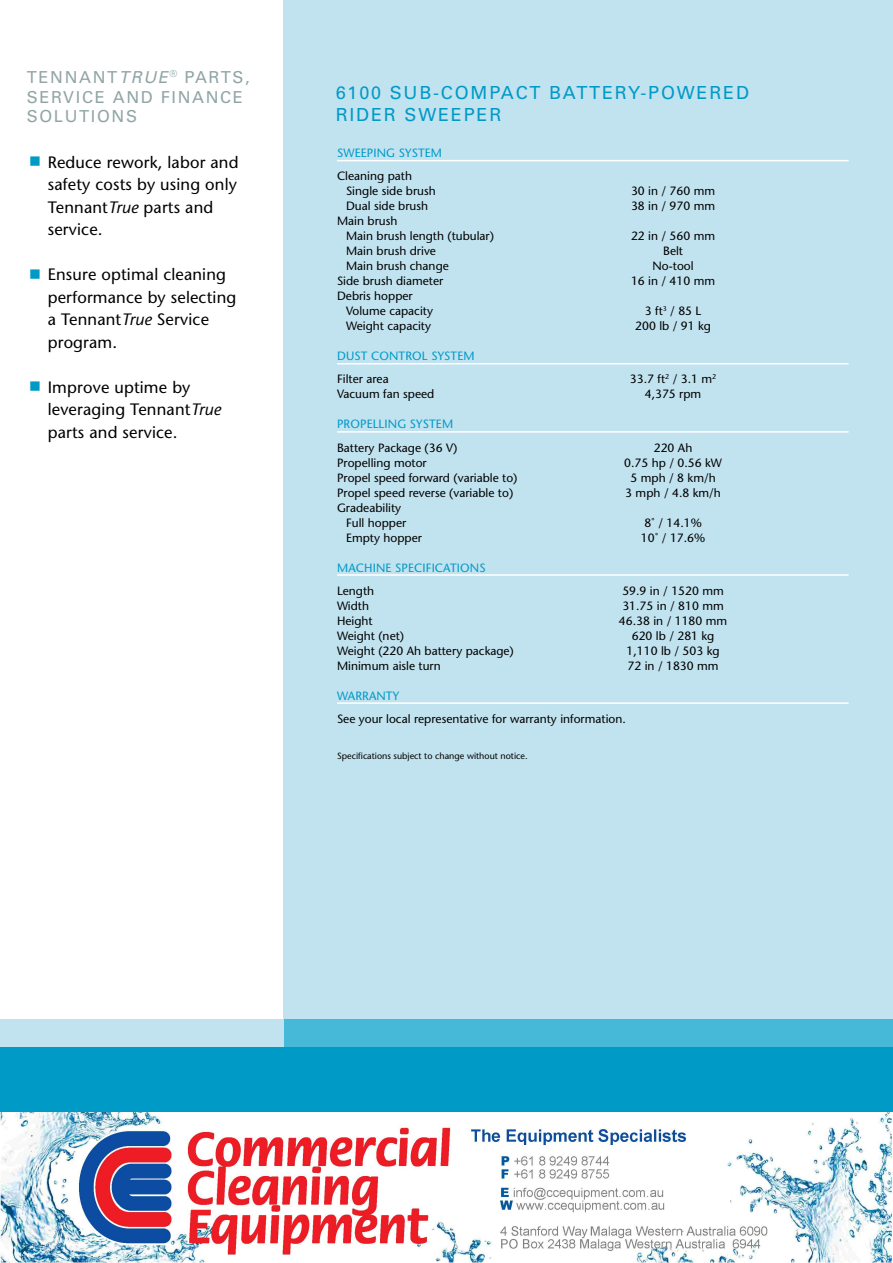
<style>
.page{position:relative;width:893px;height:1263px;background:#fff}
.page>*{position:absolute;margin:0;border:0;box-sizing:border-box;transform-origin:0 0}
.t1{font:18px/21.6px "Univers";letter-spacing:.1em;color:#009ac7}
.t2{font:16.5px/22.5px "Stone Sans";letter-spacing:.01em;color:#000}
.t3{font:16.5px/19.8px "Univers";letter-spacing:.1em;color:#91a5a5}
.t4{font:12px/15px "Stone Sans";color:#000}
.t5{font:12px "Stone Sans";letter-spacing:.01em;color:#009ac7}
.t6{font:9px "Stone Sans";color:#000}
.s1{font-style:italic}
</style>
<div class="page">
<div style="left:283px;top:0;width:610px;height:1033px;background:#c1e2ef"></div>
<div style="left:0;top:1046px;width:893px;height:217px;background:#009ac7"></div>
<div style="left:283px;top:1019px;width:610px;height:27px;background:#46b9d9"></div>
<div style="left:0;top:1019px;width:283px;height:27px;background:#c1e2ef"></div>
<hr style="left:337px;top:160px;width:512px;height:1px;background:#fff">
<hr style="left:337px;top:363px;width:512px;height:1px;background:#fff">
<hr style="left:337px;top:431px;width:512px;height:2px;background:#fff">
<hr style="left:337px;top:574px;width:512px;height:2px;background:#fff">
<hr style="left:337px;top:702px;width:512px;height:2px;background:#fff">
<img style="left:1px;top:1112px;width:892px;height:150px">
<h2 class="t3" style="left:27px;top:67px;width:225px">TENNANT<span class="s1">TRUE</span><sup>®</sup> PARTS,<br>SERVICE AND FINANCE<br>SOLUTIONS</h2>
<h2 class="t2" style="left:48px;top:151px;width:192px">Reduce rework, labor and safety costs by using only<br>Tennant<span class="s1">True</span> parts and service.</h2>
<h2 class="t2" style="left:48px;top:263px;width:190px">Ensure optimal cleaning performance by selecting a Tennant<span class="s1">True</span> Service program.</h2>
<h2 class="t2" style="left:48px;top:376px;width:175px">Improve uptime by leveraging Tennant<span class="s1">True </span>parts and service.</h2>
<h1 class="t1" style="left:336px;top:82px;width:415px">6100 SUB-COMPACT BATTERY-POWERED<br>RIDER SWEEPER</h1>
<p class="t5" style="left:337px;top:146px;width:106px">SWEEPING SYSTEM</p>
<p class="t4" style="left:346px;top:169px;width:91px;text-indent:-9px">Cleaning path<br>Single side brush</p>
<p class="t4" style="left:631px;top:184px;width:86px">30 in / 760 mm</p>
<p class="t4" style="left:346px;top:199px;width:84px">Dual side brush</p>
<p class="t4" style="left:631px;top:199px;width:86px">38 in / 970 mm</p>
<p class="t4" style="left:346px;top:214px;width:149px;text-indent:-9px">Main brush<br>Main brush length (tubular)</p>
<p class="t4" style="left:631px;top:229px;width:86px">22 in / 560 mm</p>
<p class="t4" style="left:346px;top:244px;width:91px">Main brush drive</p>
<p class="t4" style="left:663px;top:244px;width:21px">Belt</p>
<p class="t4" style="left:346px;top:259px;width:104px">Main brush change</p>
<p class="t4" style="left:653px;top:259px;width:42px">No-tool</p>
<p class="t4" style="left:337px;top:274px;width:108px">Side brush diameter</p>
<p class="t4" style="left:631px;top:274px;width:86px">16 in / 410 mm</p>
<p class="t4" style="left:346px;top:289px;width:88px;text-indent:-9px">Debris hopper<br>Volume capacity</p>
<p class="t4" style="left:645px;top:304px;width:58px">3 ft<sup>3</sup> / 85 L</p>
<p class="t4" style="left:346px;top:319px;width:86px">Weight capacity</p>
<p class="t4" style="left:635px;top:319px;width:77px">200 lb / 91 kg</p>
<p class="t5" style="left:337px;top:349px;width:139px">DUST CONTROL SYSTEM</p>
<p class="t4" style="left:337px;top:372px;width:53px">Filter area</p>
<p class="t4" style="left:630px;top:372px;width:88px">33.7 ft<sup>2</sup> / 3.1 m<sup>2</sup></p>
<p class="t4" style="left:337px;top:387px;width:99px">Vacuum fan speed</p>
<p class="t4" style="left:645px;top:387px;width:58px">4,375 rpm</p>
<p class="t5" style="left:337px;top:417px;width:118px">PROPELLING SYSTEM</p>
<p class="t4" style="left:337px;top:440px;width:122px">Battery Package (36 V)</p>
<p class="t4" style="left:654px;top:440px;width:40px">220 Ah</p>
<p class="t4" style="left:337px;top:455px;width:91px">Propelling motor</p>
<p class="t4" style="left:624px;top:455px;width:99px">0.75 hp / 0.56 kW</p>
<p class="t4" style="left:337px;top:470px;width:182px">Propel speed forward (variable to)</p>
<p class="t4" style="left:630px;top:470px;width:87px">5 mph / 8 km/h</p>
<p class="t4" style="left:337px;top:485px;width:178px">Propel speed reverse (variable to)</p>
<p class="t4" style="left:625px;top:485px;width:97px">3 mph / 4.8 km/h</p>
<p class="t4" style="left:346px;top:500px;width:62px;text-indent:-9px">Gradeability<br>Full hopper</p>
<p class="t4" style="left:644px;top:515px;width:59px">8˚ / 14.1%</p>
<p class="t4" style="left:346px;top:530px;width:77px">Empty hopper</p>
<p class="t4" style="left:641px;top:530px;width:66px">10˚ / 17.6%</p>
<p class="t5" style="left:337px;top:560px;width:150px">MACHINE SPECIFICATIONS</p>
<p class="t4" style="left:337px;top:583px;width:39px">Length</p>
<p class="t4" style="left:622px;top:583px;width:103px">59.9 in / 1520 mm</p>
<p class="t4" style="left:337px;top:598px;width:33px">Width</p>
<p class="t4" style="left:622px;top:598px;width:103px">31.75 in / 810 mm</p>
<p class="t4" style="left:337px;top:613px;width:37px">Height</p>
<p class="t4" style="left:619px;top:613px;width:110px">46.38 in / 1180 mm</p>
<p class="t4" style="left:337px;top:628px;width:69px">Weight (net)</p>
<p class="t4" style="left:632px;top:628px;width:84px">620 lb / 281 kg</p>
<p class="t4" style="left:337px;top:643px;width:178px">Weight (220 Ah battery package)</p>
<p class="t4" style="left:627px;top:643px;width:94px">1,110 lb / 503 kg</p>
<p class="t4" style="left:337px;top:658px;width:105px">Minimum aisle turn</p>
<p class="t4" style="left:628px;top:658px;width:93px">72 in / 1830 mm</p>
<p class="t5" style="left:337px;top:688px;width:64px">WARRANTY</p>
<p class="t4" style="left:337px;top:711px;width:290px">See your local representative for warranty information.</p>
<p class="t6" style="left:337px;top:750px;width:192px">Specifications subject to change without notice.</p>
</div>
